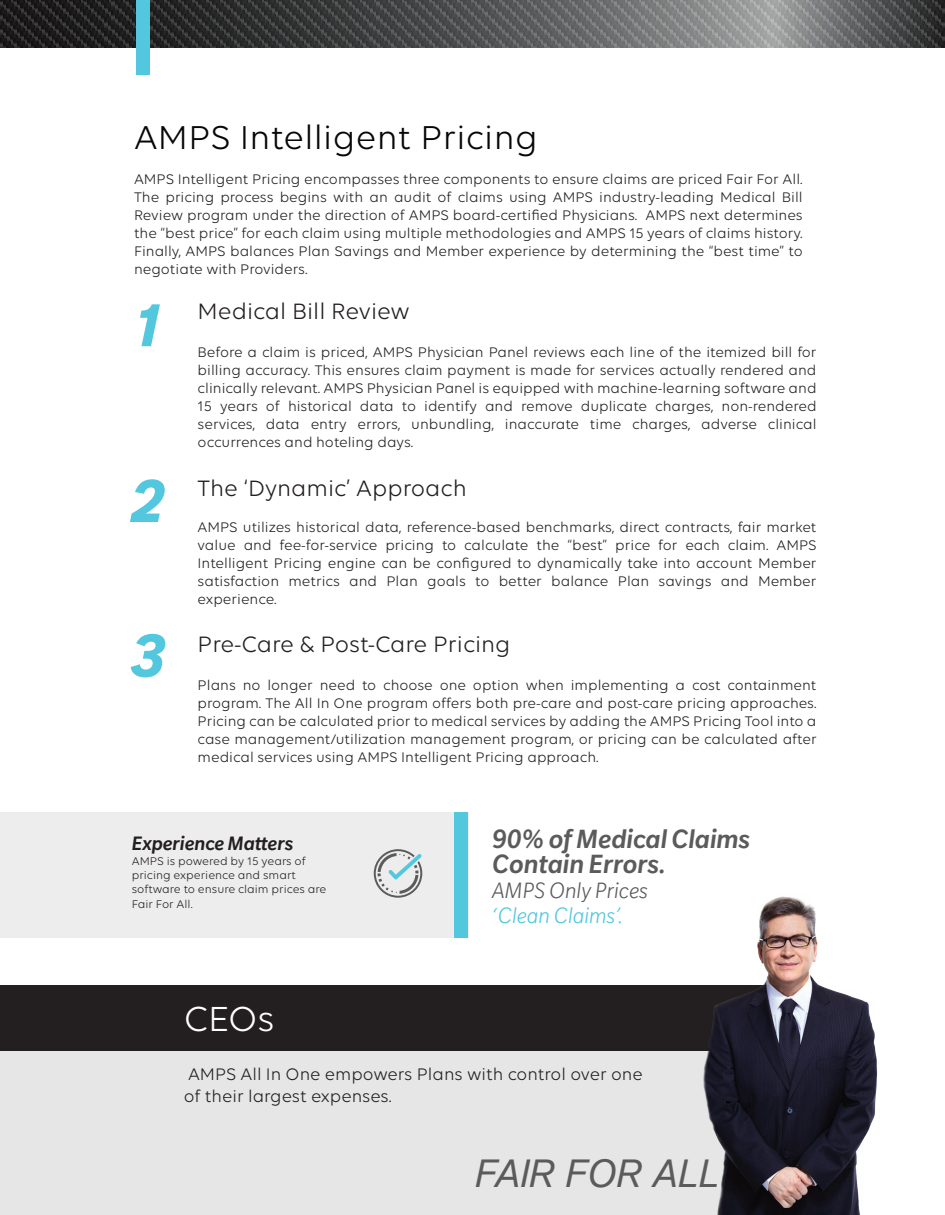
<style>
.page{position:relative;width:945px;height:1215px;background:#fff}
.page>*{position:absolute;margin:0;border:0;box-sizing:border-box;transform-origin:0 0}
.t1{font:italic 900 58.8px "Applied Sans Pro";color:#52c7dd}
.t2{font:italic 38.25px "Applied Sans Pro";color:#5b5b5b}
.t3{font:37.5px "Volte";color:#fff}
.t4{font:35.7px "Volte";letter-spacing:.01em;color:#060605}
.t5{font:italic 500 28.5px/25.2px "Slate";color:#5b5b5b}
.t6{font:24px "Volte";color:#231f20}
.t7{font:italic 300 24px "Slate";color:#5b5b5b}
.t8{font:italic 300 24px "Slate";color:#52c7dd}
.t9{font:italic 500 21px "Slate";color:#231f20}
.t10{font:18px/21.6px "Volte";color:#231f20}
.t11{font:15px/18px "Volte";color:#231f20;text-align:justify}
.t12{font:12px/14.4px "Volte";color:#231f20}
</style>
<div class="page">
<div style="left:0;top:813px;width:468px;height:125px;background:#ededed"></div>
<div style="left:0;top:1050px;width:826px;height:165px;background:#e6e6e6"></div>
<div style="left:0;top:985px;width:780px;height:65px;background:#231f20"></div>
<img style="left:695px;top:896px;width:183px;height:319px">
<svg style="left:374px;top:849px;width:48px;height:49px"></svg>
<div style="left:454px;top:813px;width:14px;height:125px;background:#52c7dd"></div>
<svg style="left:0;top:0;width:945px;height:48px;background:#525354"></svg>
<div style="left:137px;top:0;width:13px;height:74px;background:#52c7dd"></div>
<h3 class="t4" style="left:134px;top:117px;width:405px">AMPS Intelligent Pricing</h3>
<p class="t11" style="left:134px;top:169px;width:670px">AMPS Intelligent Pricing encompasses three components to ensure claims are priced Fair For All.<br>The pricing process begins with an audit of claims using AMPS industry-leading Medical Bill Review program under the direction of AMPS board-certified Physicians. AMPS next determines the “best price” for each claim using multiple methodologies and AMPS 15 years of claims history.<br>Finally, AMPS balances Plan Savings and Member experience by determining the “best time” to negotiate with Providers.</p>
<h1 class="t1" style="left:136px;top:289px;width:26px">1</h1>
<h1 class="t1" style="left:132px;top:465px;width:34px">2</h1>
<h1 class="t1" style="left:132px;top:620px;width:35px">3</h1>
<h3 class="t6" style="left:198px;top:298px;width:214px">Medical Bill Review</h3>
<p class="t11" style="left:198px;top:343px;width:620px">Before a claim is priced, AMPS Physician Panel reviews each line of the itemized bill for billing accuracy. This ensures claim payment is made for services actually rendered and clinically relevant. AMPS Physician Panel is equipped with machine-learning software and 15 years of historical data to identify and remove duplicate charges, non-rendered services, data entry errors, unbundling, inaccurate time charges, adverse clinical occurrences and hoteling days.</p>
<h3 class="t6" style="left:198px;top:474px;width:271px">The ‘Dynamic’ Approach</h3>
<p class="t11" style="left:198px;top:517px;width:620px">AMPS utilizes historical data, reference-based benchmarks, direct contracts, fair market value and fee-for-service pricing to calculate the “best” price for each claim. AMPS Intelligent Pricing engine can be configured to dynamically take into account Member satisfaction metrics and Plan goals to better balance Plan savings and Member experience.</p>
<h3 class="t6" style="left:198px;top:631px;width:314px">Pre-Care &amp; Post-Care Pricing</h3>
<p class="t11" style="left:198px;top:676px;width:620px">Plans no longer need to choose one option when implementing a cost containment program. The All In One program offers both pre-care and post-care pricing approaches.<br>Pricing can be calculated prior to medical services by adding the AMPS Pricing Tool into a case management/utilization management program, or pricing can be calculated after medical services using AMPS Intelligent Pricing approach.</p>
<h3 class="t9" style="left:132px;top:832px;width:163px">Experience Matters</h3>
<p class="t12" style="left:132px;top:853px;width:196px">AMPS is powered by 15 years of pricing experience and smart software to ensure claim prices are<br>Fair For All.</p>
<h3 class="t5" style="left:493px;top:826px;width:259px">90% of Medical Claims<br>Contain Errors.</h3>
<h3 class="t7" style="left:493px;top:878px;width:157px">AMPS Only Prices</h3>
<h3 class="t8" style="left:493px;top:903px;width:132px">‘Clean Claims’.</h3>
<h3 class="t3" style="left:184px;top:998px;width:92px">CEOs</h3>
<p class="t10" style="left:184px;top:1063px;width:460px">AMPS All In One empowers Plans with control over one of their largest expenses.</p>
<h2 class="t2" style="left:476px;top:1150px;width:246px">FAIR FOR ALL</h2>
</div>
